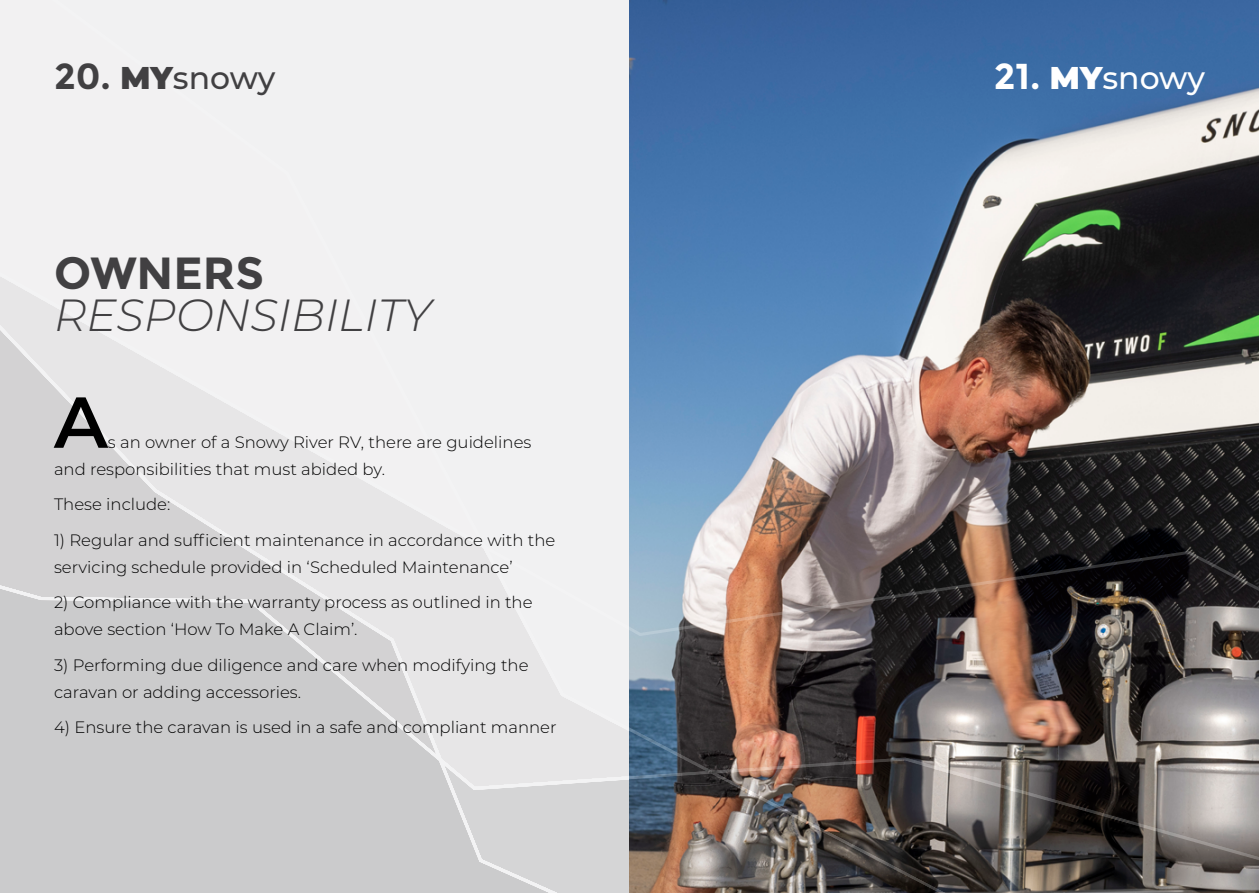
<style>
.page{position:relative;width:1259px;height:893px;background:#f1f1f2}
.page>*{position:absolute;margin:0;border:0;box-sizing:border-box;transform-origin:0 0}
.t1{font:600 72px "Montserrat";color:#000}
.t2{font:italic 300 45px "Montserrat";color:#414042}
.t3{font:700 45px "Montserrat";color:#414042}
.t4{font:500 31.5px "Montserrat";letter-spacing:-.005em;color:#414042}
.t5{font:500 31.5px "Montserrat";letter-spacing:-.005em;color:#fff}
.t6{font:300 16.5px/27px "Montserrat";color:#000}
.s1{font-weight:700;font-size:36px}
.s2{font-weight:900}
</style>
<div class="page">
<img style="left:629px;top:0;width:630px;height:543px">
<img style="left:722px;top:543px;width:537px;height:212px">
<svg style="left:0;top:263px;width:722px;height:493px"></svg>
<svg style="left:0;top:310px;width:447px;height:270px"></svg>
<svg style="left:700px;top:755px;width:559px;height:138px;background:#67625e"></svg>
<img style="left:596px;top:756px;width:383px;height:137px">
<svg style="left:0;top:580px;width:596px;height:313px"></svg>
<h3 class="t4" style="left:54px;top:56px;width:223px"><span class="s1">20.</span> <span class="s2">MY</span>snowy</h3>
<h3 class="t5" style="left:993px;top:56px;width:213px"><span class="s1">21.</span> <span class="s2">MY</span>snowy</h3>
<h2 class="t3" style="left:54px;top:246px;width:212px">OWNERS</h2>
<h2 class="t2" style="left:54px;top:284px;width:379px">RESPONSIBILITY</h2>
<h1 class="t1" style="left:54px;top:371px;width:55px">A</h1>
<p class="t6" style="left:54px;top:428px;width:479px;text-indent:54px">s an owner of a Snowy River RV, there are guidelines and responsibilities that must abided by.</p>
<p class="t6" style="left:54px;top:490px;width:118px">These include:</p>
<p class="t6" style="left:54px;top:526px;width:503px">1) Regular and sufficient maintenance in accordance with the servicing schedule provided in ‘Scheduled Maintenance’</p>
<p class="t6" style="left:54px;top:588px;width:480px">2) Compliance with the warranty process as outlined in the above section ‘How To Make A Claim’.</p>
<p class="t6" style="left:54px;top:651px;width:476px">3) Performing due diligence and care when modifying the caravan or adding accessories.</p>
<p class="t6" style="left:54px;top:713px;width:504px">4) Ensure the caravan is used in a safe and compliant manner</p>
</div>
